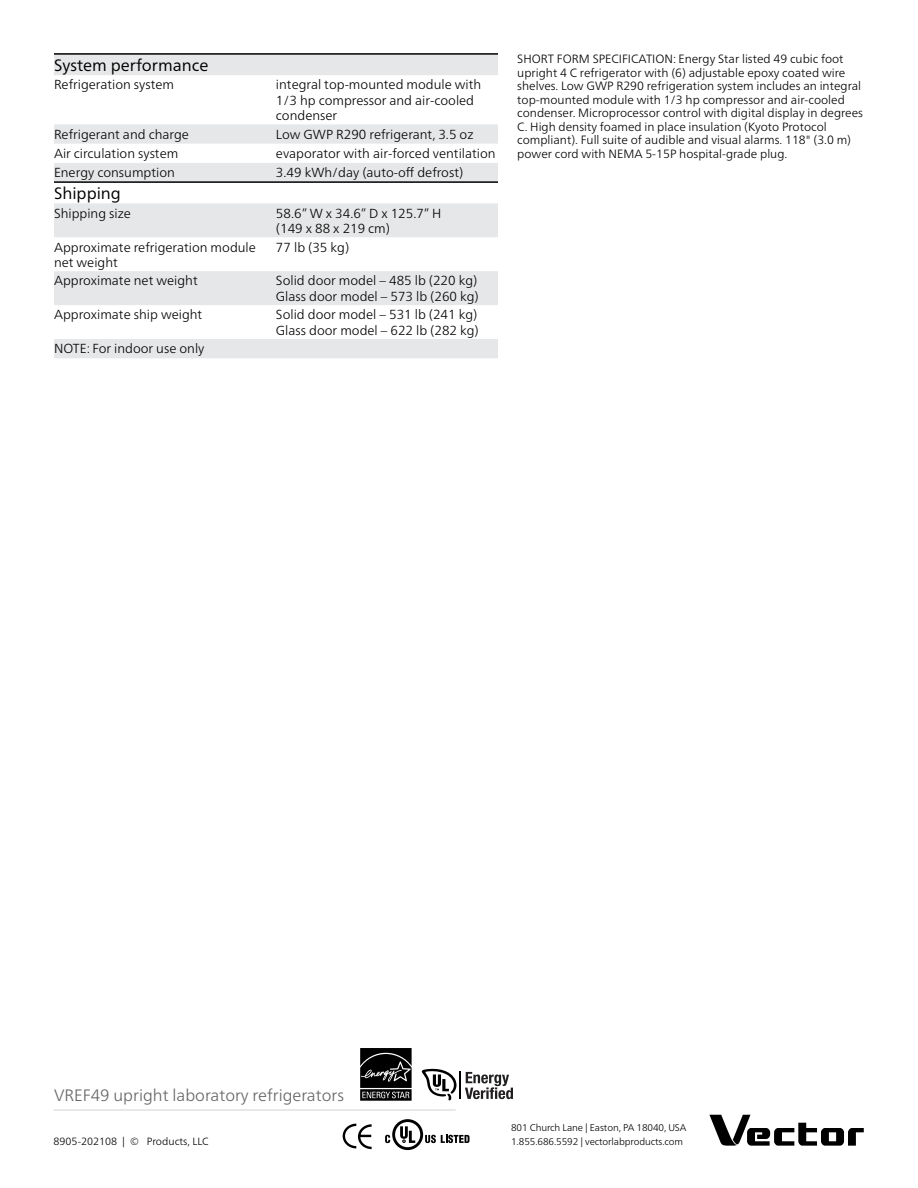
<style>
.page{position:relative;width:918px;height:1188px;background:#fff}
.page>*{position:absolute;margin:0;border:0;box-sizing:border-box;transform-origin:0 0}
.t1{font:300 16.5px "Frutiger Neue LT Pro";color:#636466}
.t2{font:16.5px "Frutiger Neue LT Pro";color:#000}
.t3{font:300 13.2px/15.3px "Frutiger Neue LT Pro";color:#000}
.t4{font:300 12px/13.5px "Frutiger Neue LT Pro";color:#000}
.t5{font:300 10.5px "Frutiger Neue LT Pro";color:#000}
.t6{font:300 9.75px/13.5px "Frutiger Neue LT Pro";letter-spacing:-.01em;color:#000}
</style>
<div class="page">
<svg style="left:54px;top:55px;width:444px;height:303px"></svg>
<hr style="left:54px;top:53px;width:444px;height:2px;background:#000">
<hr style="left:54px;top:181px;width:444px;height:2px;background:#000">
<hr style="left:54px;top:1110px;width:202px;height:1px;background:#d1d3d4">
<hr style="left:256px;top:1110px;width:200px;height:1px;background:#d1d3d4">
<svg style="left:342px;top:1123px;width:30px;height:27px"></svg>
<svg style="left:360px;top:1048px;width:52px;height:53px;background:#2c2c2c"></svg>
<svg style="left:422px;top:1068px;width:91px;height:33px"></svg>
<svg style="left:709px;top:1115px;width:155px;height:31px"></svg>
<svg style="left:385px;top:1119px;width:85px;height:31px"></svg>
<p class="t2" style="left:54px;top:55px;width:156px">System performance</p>
<p class="t3" style="left:54px;top:77px;width:122px">Refrigeration system</p>
<p class="t3" style="left:276px;top:77px;width:207px">integral top-mounted module with<br>1/3 hp compressor and air-cooled condenser</p>
<p class="t3" style="left:54px;top:126px;width:137px">Refrigerant and charge</p>
<p class="t3" style="left:276px;top:126px;width:199px">Low GWP R290 refrigerant, 3.5 oz</p>
<p class="t3" style="left:54px;top:146px;width:126px">Air circulation system</p>
<p class="t3" style="left:276px;top:146px;width:221px">evaporator with air-forced ventilation</p>
<p class="t3" style="left:54px;top:165px;width:122px">Energy consumption</p>
<p class="t3" style="left:276px;top:165px;width:189px">3.49 kWh/day (auto-off defrost)</p>
<p class="t2" style="left:54px;top:183px;width:69px">Shipping</p>
<p class="t3" style="left:54px;top:205px;width:78px">Shipping size</p>
<p class="t3" style="left:276px;top:205px;width:167px">58.6” W x 34.6” D x 125.7” H (149 x 88 x 219 cm)</p>
<p class="t3" style="left:54px;top:239px;width:203px">Approximate refrigeration module net weight</p>
<p class="t3" style="left:276px;top:239px;width:75px">77 lb (35 kg)</p>
<p class="t3" style="left:54px;top:273px;width:145px">Approximate net weight</p>
<p class="t3" style="left:276px;top:273px;width:204px">Solid door model – 485 lb (220 kg)<br>Glass door model – 573 lb (260 kg)</p>
<p class="t3" style="left:54px;top:307px;width:150px">Approximate ship weight</p>
<p class="t3" style="left:276px;top:307px;width:204px">Solid door model – 531 lb (241 kg)<br>Glass door model – 622 lb (282 kg)</p>
<p class="t3" style="left:54px;top:341px;width:152px">NOTE: For indoor use only</p>
<p class="t4" style="left:517px;top:52px;width:347px">SHORT FORM SPECIFICATION: Energy Star listed 49 cubic foot upright 4 C refrigerator with (6) adjustable epoxy coated wire shelves. Low GWP R290 refrigeration system includes an integral top-mounted module with 1/3 hp compressor and air-cooled condenser. Microprocessor control with digital display in degrees C. High density foamed in place insulation (Kyoto Protocol compliant). Full suite of audible and visual alarms. 118" (3.0 m) power cord with NEMA 5-15P hospital-grade plug.</p>
<p class="t1" style="left:54px;top:1085px;width:292px">VREF49 upright laboratory refrigerators</p>
<p class="t5" style="left:54px;top:1135px;width:156px">8905-202108 | © Products, LLC</p>
<p class="t6" style="left:511px;top:1121px;width:177px">801 Church Lane | Easton, PA 18040, USA<br>1.855.686.5592 | vectorlabproducts.com</p>
</div>
